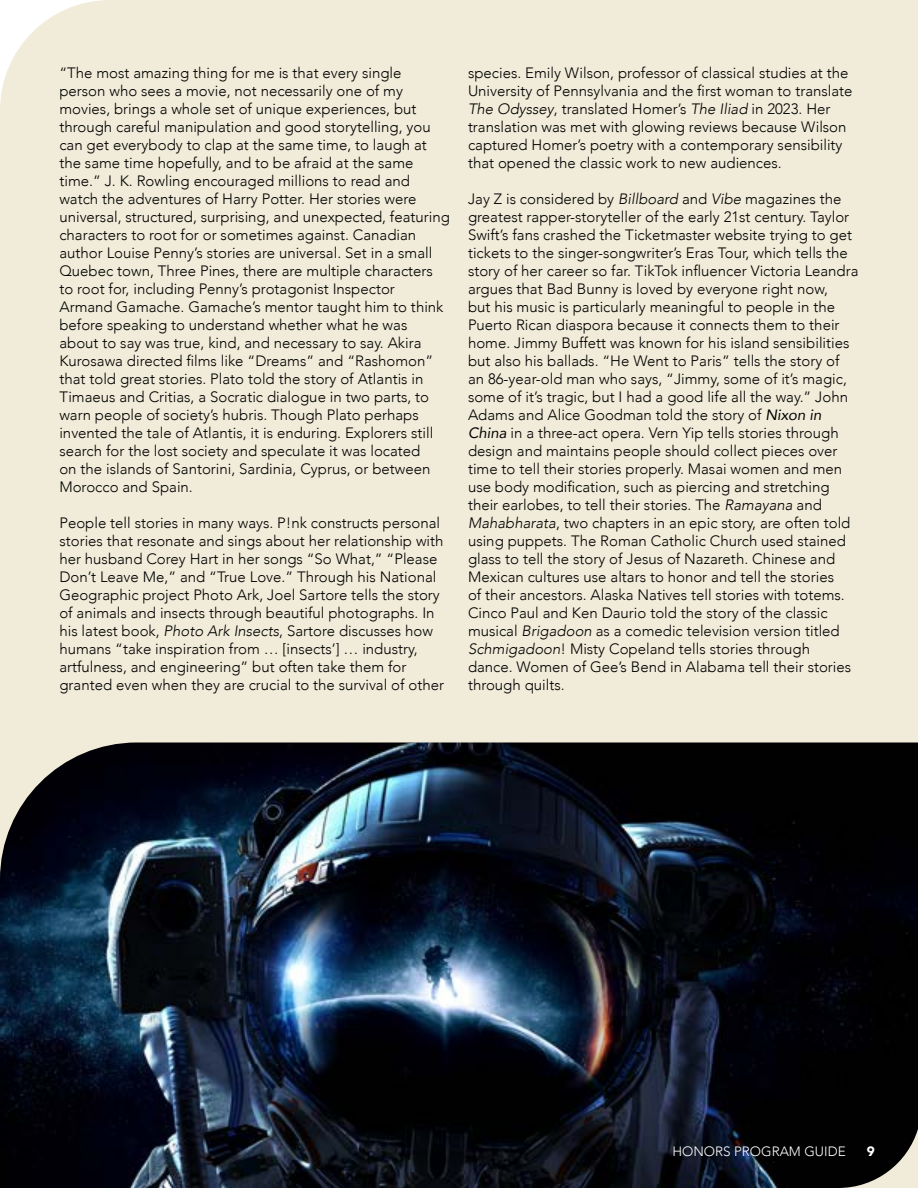
<style>
.page{position:relative;width:918px;height:1188px;background:#fff}
.page>*{position:absolute;margin:0;border:0;box-sizing:border-box;transform-origin:0 0}
.t1{font:300 15px/18px "Avenir";color:#000}
.t2{font:300 13.5px "Avenir";color:#fff}
.t3{font:900 13.5px "Avenir";color:#fff}
.s1{font-style:italic}
.s2{font-weight:400;font-style:italic}
</style>
<div class="page">
<div style="left:0;top:0;width:918px;height:742px;background:#f1ecd9"></div>
<img style="left:0;top:742px;width:918px;height:446px">
<p class="t1" style="left:59px;top:64px;width:392px">“The most amazing thing for me is that every single person who sees a movie, not necessarily one of my movies, brings a whole set of unique experiences, but through careful manipulation and good storytelling, you can get everybody to clap at the same time, to laugh at the same time hopefully, and to be afraid at the same time.” J. K. Rowling encouraged millions to read and watch the adventures of Harry Potter. Her stories were universal, structured, surprising, and unexpected, featuring characters to root for or sometimes against. Canadian author Louise Penny’s stories are universal. Set in a small Quebec town, Three Pines, there are multiple characters to root for, including Penny’s protagonist Inspector Armand Gamache. Gamache’s mentor taught him to think before speaking to understand whether what he was about to say was true, kind, and necessary to say. Akira Kurosawa directed films like “Dreams” and “Rashomon” that told great stories. Plato told the story of Atlantis in Timaeus and Critias, a Socratic dialogue in two parts, to warn people of society’s hubris. Though Plato perhaps invented the tale of Atlantis, it is enduring. Explorers still search for the lost society and speculate it was located<br>on the islands of Santorini, Sardinia, Cyprus, or between Morocco and Spain.</p>
<p class="t1" style="left:59px;top:514px;width:386px">People tell stories in many ways. P!nk constructs personal stories that resonate and sings about her relationship with her husband Corey Hart in her songs “So What,” “Please Don’t Leave Me,” and “True Love.” Through his National Geographic project Photo Ark, Joel Sartore tells the story of animals and insects through beautiful photographs. In his latest book, <span class="s1">Photo Ark Insects</span>, Sartore discusses how humans “take inspiration from … [insects’] … industry, artfulness, and engineering” but often take them for granted even when they are crucial to the survival of other</p>
<p class="t1" style="left:468px;top:64px;width:386px">species. Emily Wilson, professor of classical studies at the University of Pennsylvania and the first woman to translate <span class="s1">The Odyssey</span>, translated Homer’s <span class="s1">The Iliad</span> in 2023. Her translation was met with glowing reviews because Wilson captured Homer’s poetry with a contemporary sensibility that opened the classic work to new audiences.</p>
<p class="t1" style="left:468px;top:190px;width:392px">Jay Z is considered by <span class="s1">Billboard</span> and <span class="s1">Vibe</span> magazines the greatest rapper-storyteller of the early 21st century. Taylor Swift’s fans crashed the Ticketmaster website trying to get tickets to the singer-songwriter’s Eras Tour, which tells the story of her career so far. TikTok influencer Victoria Leandra argues that Bad Bunny is loved by everyone right now,<br>but his music is particularly meaningful to people in the Puerto Rican diaspora because it connects them to their home. Jimmy Buffett was known for his island sensibilities but also his ballads. “He Went to Paris” tells the story of an 86-year-old man who says, “Jimmy, some of it’s magic, some of it’s tragic, but I had a good life all the way.” John Adams and Alice Goodman told the story of <span class="s2">Nixon in China</span> in a three-act opera. Vern Yip tells stories through design and maintains people should collect pieces over time to tell their stories properly. Masai women and men use body modification, such as piercing and stretching their earlobes, to tell their stories. The <span class="s1">Ramayana</span> and <span class="s1">Mahabharata</span>, two chapters in an epic story, are often told using puppets. The Roman Catholic Church used stained glass to tell the story of Jesus of Nazareth. Chinese and Mexican cultures use altars to honor and tell the stories<br>of their ancestors. Alaska Natives tell stories with totems.<br>Cinco Paul and Ken Daurio told the story of the classic musical <span class="s1">Brigadoon</span> as a comedic television version titled <span class="s1">Schmigadoon</span>! Misty Copeland tells stories through dance. Women of Gee’s Bend in Alabama tell their stories through quilts.</p>
<p class="t2" style="left:672px;top:1144px;width:175px">HONORS PROGRAM GUIDE</p>
<p class="t3" style="left:867px;top:1140px;width:9px">9</p>
</div>
